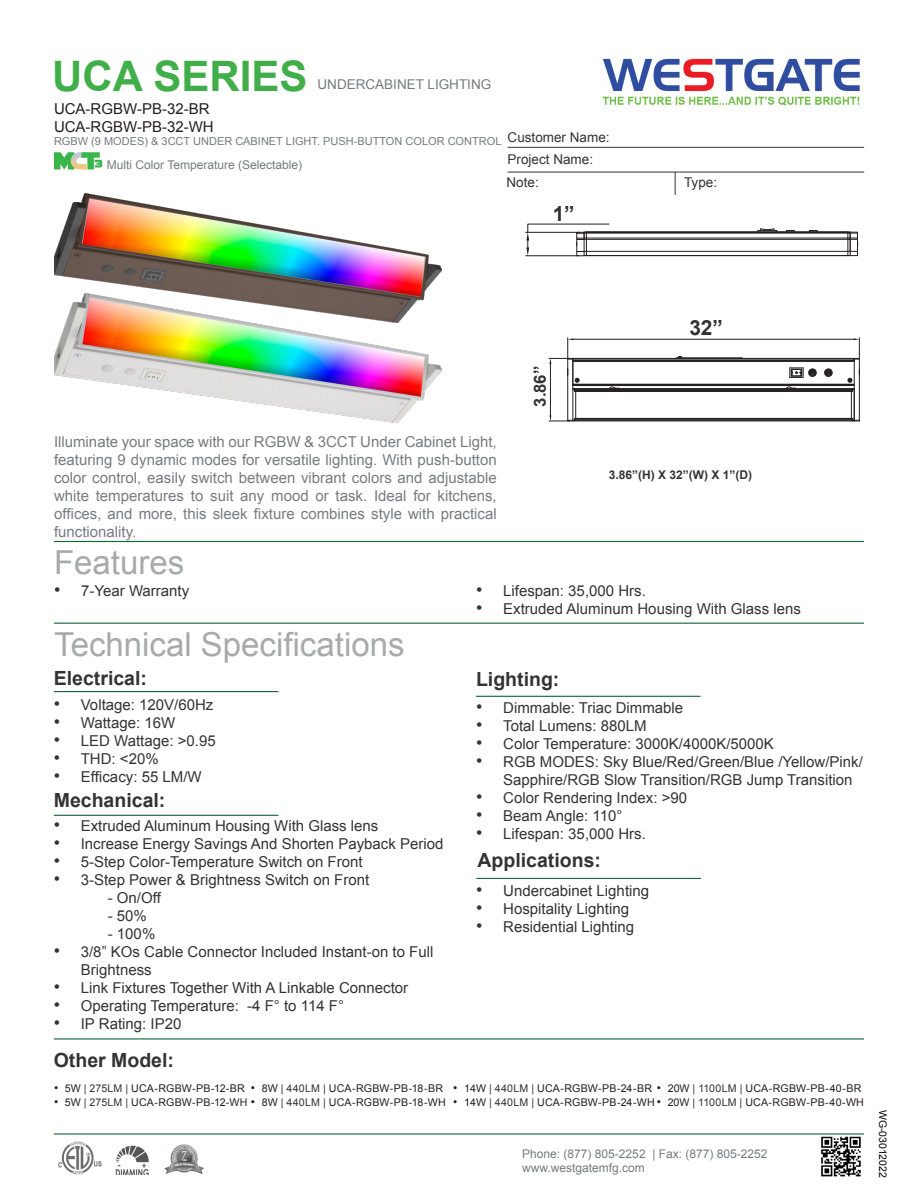
<style>
.page{position:relative;width:918px;height:1188px;background:#fff}
.page>*{position:absolute;margin:0;border:0;box-sizing:border-box;transform-origin:0 0}
.t1{font:700 42px "Arial";color:#40ae49}
.t2{font:33px "Arial";color:#a8a9ad}
.t3{font:700 20.85px "Arial";color:#333}
.t4{font:700 19.5px "Arial";color:#333}
.t5{font:700 16.65px "Arial";color:#333}
.t6{font:15px/18px "Arial";color:#333}
.t7{font:15px/18px "Arial";color:#7a7b7e;text-align:justify}
.t8{font:15px "Arial";color:#231f20}
.t9{font:13.5px "Arial";color:#333}
.t10{font:13.5px "Arial";color:#787a7d}
.t11{font:12px "Arial";color:#787a7d}
.t12{font:700 12px "Arial";color:#333}
.t13{font:10.95px "Arial";color:#787a7d}
.t14{font:10.65px "Arial";letter-spacing:.015em;color:#231f20}
.t15{font:10.5px "Arial";letter-spacing:-.005em;color:#040503}
.t16{font:10.05px "Arial";color:#231f20}
.s1{font-size:18px}
.s2{font-size:12px}
.s3{color:#333}
.s4{color:#323332}
</style>
<div class="page">
<svg style="left:526px;top:223px;width:333px;height:34px"></svg>
<img style="left:54px;top:193px;width:388px;height:101px">
<img style="left:54px;top:294px;width:388px;height:129px">
<hr style="left:54px;top:541px;width:810px;height:1px;background:#0d6736">
<hr style="left:508px;top:147px;width:356px;height:1px;background:#333">
<svg style="left:675px;top:173px;width:1px;height:22px"></svg>
<hr style="left:508px;top:172px;width:356px;height:1px;background:#333">
<hr style="left:54px;top:623px;width:810px;height:1px;background:#0d6736">
<hr style="left:54px;top:1038px;width:810px;height:2px;background:#0d6736">
<hr style="left:54px;top:1133px;width:810px;height:2px;background:#0d6736">
<hr style="left:54px;top:691px;width:224px;height:1px;background:#0d6736">
<img style="left:602px;top:58px;width:258px;height:48px">
<hr style="left:476px;top:878px;width:225px;height:1px;background:#0d6736">
<img style="left:821px;top:1136px;width:40px;height:41px">
<svg style="left:549px;top:338px;width:311px;height:84px"></svg>
<img style="left:58px;top:1141px;width:44px;height:33px">
<img style="left:115px;top:1145px;width:34px;height:29px">
<img style="left:164px;top:1144px;width:40px;height:30px">
<hr style="left:476px;top:696px;width:225px;height:1px;background:#0d6736">
<hr style="left:54px;top:815px;width:224px;height:1px;background:#0d6736">
<svg style="left:54px;top:152px;width:48px;height:17px"></svg>
<p class="t1" style="left:52px;top:48px;width:257px">UCA SERIES</p>
<p class="t10" style="left:318px;top:75px;width:175px">UNDERCABINET LIGHTING</p>
<p class="t8" style="left:54px;top:99px;width:157px">UCA-RGBW-PB-32-BR</p>
<p class="t8" style="left:54px;top:117px;width:161px">UCA-RGBW-PB-32-WH</p>
<p class="t9" style="left:508px;top:128px;width:104px">Customer Name:</p>
<p class="t9" style="left:508px;top:150px;width:87px">Project Name:</p>
<p class="t9" style="left:507px;top:173px;width:34px">Note:</p>
<p class="t9" style="left:684px;top:173px;width:35px">Type:</p>
<p class="t13" style="left:54px;top:134px;width:449px">RGBW (9 MODES) &amp; 3CCT UNDER CABINET LIGHT. PUSH-BUTTON COLOR CONTROL</p>
<p class="t11" style="left:107px;top:157px;width:197px">Multi Color Temperature (Selectable)</p>
<p class="t3" style="left:553px;top:200px;width:24px">1”</p>
<p class="t7" style="left:54px;top:432px;width:444px">Illuminate your space with our RGBW &amp; 3CCT Under Cabinet Light, featuring 9 dynamic modes for versatile lighting. With push-button color control, easily switch between vibrant colors and adjustable white temperatures to suit any mood or task. Ideal for kitchens, offices, and more, this sleek fixture combines style with practical functionality.</p>
<p class="t2" style="left:54px;top:541px;width:132px">Features</p>
<p class="t16" style="left:532px;top:419px;width:63px;rotate:-90deg">98mm(3.86in)</p>
<p class="t5" style="left:529px;top:407px;width:42px;rotate:-90deg">3.86”</p>
<p class="t3" style="left:689px;top:314px;width:35px">32”</p>
<p class="t12" style="left:609px;top:466px;width:145px">3.86”(H) X 32”(W) X 1”(D)</p>
<p class="t6" style="left:54px;top:582px;width:137px"><span class="s1">•</span> 7-Year Warranty</p>
<p class="t6" style="left:476px;top:582px;width:171px"><span class="s1">•</span> Lifespan: 35,000 Hrs.</p>
<p class="t6" style="left:476px;top:600px;width:326px"><span class="s1">•</span> Extruded Aluminum Housing With Glass lens</p>
<p class="t2" style="left:54px;top:623px;width:352px">Technical Specifications</p>
<p class="t4" style="left:54px;top:666px;width:95px">Electrical:</p>
<p class="t6" style="left:54px;top:696px;width:161px"><span class="s1">•</span> Voltage: 120V/60Hz</p>
<p class="t6" style="left:54px;top:714px;width:123px"><span class="s1">•</span> Wattage: 16W</p>
<p class="t6" style="left:54px;top:732px;width:163px"><span class="s1">•</span> LED Wattage: &gt;0.95</p>
<p class="t6" style="left:54px;top:750px;width:106px"><span class="s1">•</span> THD: &lt;20%</p>
<p class="t6" style="left:54px;top:768px;width:149px"><span class="s1">•</span> Efficacy: 55 LM/W</p>
<p class="t4" style="left:54px;top:788px;width:113px">Mechanical:</p>
<p class="t6" style="left:54px;top:817px;width:326px"><span class="s1">•</span> Extruded Aluminum Housing With Glass lens</p>
<p class="t6" style="left:54px;top:835px;width:391px"><span class="s1">•</span> Increase Energy Savings And Shorten Payback Period</p>
<p class="t6" style="left:54px;top:853px;width:310px"><span class="s1">•</span> 5-Step Color-Temperature Switch on Front</p>
<p class="t6" style="left:54px;top:871px;width:317px"><span class="s1">•</span> 3-Step Power &amp; Brightness Switch on Front</p>
<p class="t6" style="left:108px;top:889px;width:55px">- On/Off</p>
<p class="t6" style="left:108px;top:907px;width:41px">- 50%</p>
<p class="t6" style="left:108px;top:925px;width:49px">- 100%</p>
<p class="t6" style="left:81px;top:943px;width:354px;text-indent:-27px"><span class="s1">•</span> 3/8” KOs Cable Connector Included Instant-on to Full<br>Brightness</p>
<p class="t6" style="left:54px;top:979px;width:356px"><span class="s1">•</span> Link Fixtures Together With A Linkable Connector</p>
<p class="t6" style="left:54px;top:997px;width:292px"><span class="s1">•</span> Operating Temperature: -4 F° to 114 F°</p>
<p class="t6" style="left:54px;top:1015px;width:129px"><span class="s1">•</span> IP Rating: IP20</p>
<p class="t4" style="left:476px;top:666px;width:85px">Lighting:</p>
<p class="t6" style="left:476px;top:699px;width:209px"><span class="s1">•</span> Dimmable: Triac Dimmable</p>
<p class="t6" style="left:476px;top:717px;width:172px"><span class="s1">•</span> Total Lumens: 880LM</p>
<p class="t6" style="left:476px;top:735px;width:299px"><span class="s1">•</span> Color Temperature: 3000K/4000K/5000K</p>
<p class="t6" style="left:503px;top:753px;width:361px;text-indent:-27px"><span class="s1">•</span> RGB MODES: Sky Blue/Red/Green/Blue /Yellow/Pink/<br>Sapphire/RGB Slow Transition/RGB Jump Transition</p>
<p class="t6" style="left:476px;top:789px;width:212px"><span class="s1">•</span> Color Rendering Index: &gt;90</p>
<p class="t6" style="left:476px;top:807px;width:148px"><span class="s1">•</span> Beam Angle: 110°</p>
<p class="t6" style="left:476px;top:825px;width:171px"><span class="s1">•</span> Lifespan: 35,000 Hrs.</p>
<p class="t4" style="left:478px;top:848px;width:125px">Applications:</p>
<p class="t6" style="left:476px;top:882px;width:174px"><span class="s1">•</span> Undercabinet Lighting</p>
<p class="t6" style="left:476px;top:900px;width:154px"><span class="s1">•</span> Hospitality Lighting</p>
<p class="t6" style="left:476px;top:918px;width:159px"><span class="s1">•</span> Residential Lighting</p>
<p class="t4" style="left:54px;top:1048px;width:122px">Other Model:</p>
<p class="t14" style="left:54px;top:1081px;width:192px"><span class="s2">•</span> 5W <span class="s3">|</span> <span class="s4">275LM</span> <span class="s3">|</span> UCA-RGBW-PB-12-BR</p>
<p class="t14" style="left:54px;top:1096px;width:393px"><span class="s2">•</span> 5W <span class="s3">|</span> <span class="s4">275LM</span> <span class="s3">|</span> UCA-RGBW-PB-12-WH <span class="s2">•</span> 8W <span class="s3">|</span> <span class="s4">440LM</span> <span class="s3">|</span> UCA-RGBW-PB-18-WH</p>
<p class="t14" style="left:251px;top:1081px;width:194px"><span class="s2">•</span> 8W <span class="s3">|</span> <span class="s4">440LM</span> <span class="s3">|</span> UCA-RGBW-PB-18-BR</p>
<p class="t14" style="left:453px;top:1081px;width:410px"><span class="s2">•</span> 14W <span class="s3">|</span> <span class="s4">440LM</span> <span class="s3">|</span> UCA-RGBW-PB-24-BR <span class="s2">•</span> 20W <span class="s3">|</span> <span class="s4">1100LM</span> <span class="s3">|</span> UCA-RGBW-PB-40-BR</p>
<p class="t14" style="left:453px;top:1096px;width:412px"><span class="s2">•</span> 14W <span class="s3">|</span> <span class="s4">440LM</span> <span class="s3">|</span> UCA-RGBW-PB-24-WH <span class="s2">•</span> 20W <span class="s3">|</span> <span class="s4">1100LM</span> <span class="s3">|</span> UCA-RGBW-PB-40-WH</p>
<p class="t11" style="left:522px;top:1146px;width:247px">Phone: (877) 805-2252 | Fax: (877) 805-2252</p>
<p class="t11" style="left:522px;top:1160px;width:124px">www.westgatemfg.com</p>
<p class="t15" style="left:890px;top:1110px;width:69px;rotate:90deg">WG-03012022</p>
</div>
